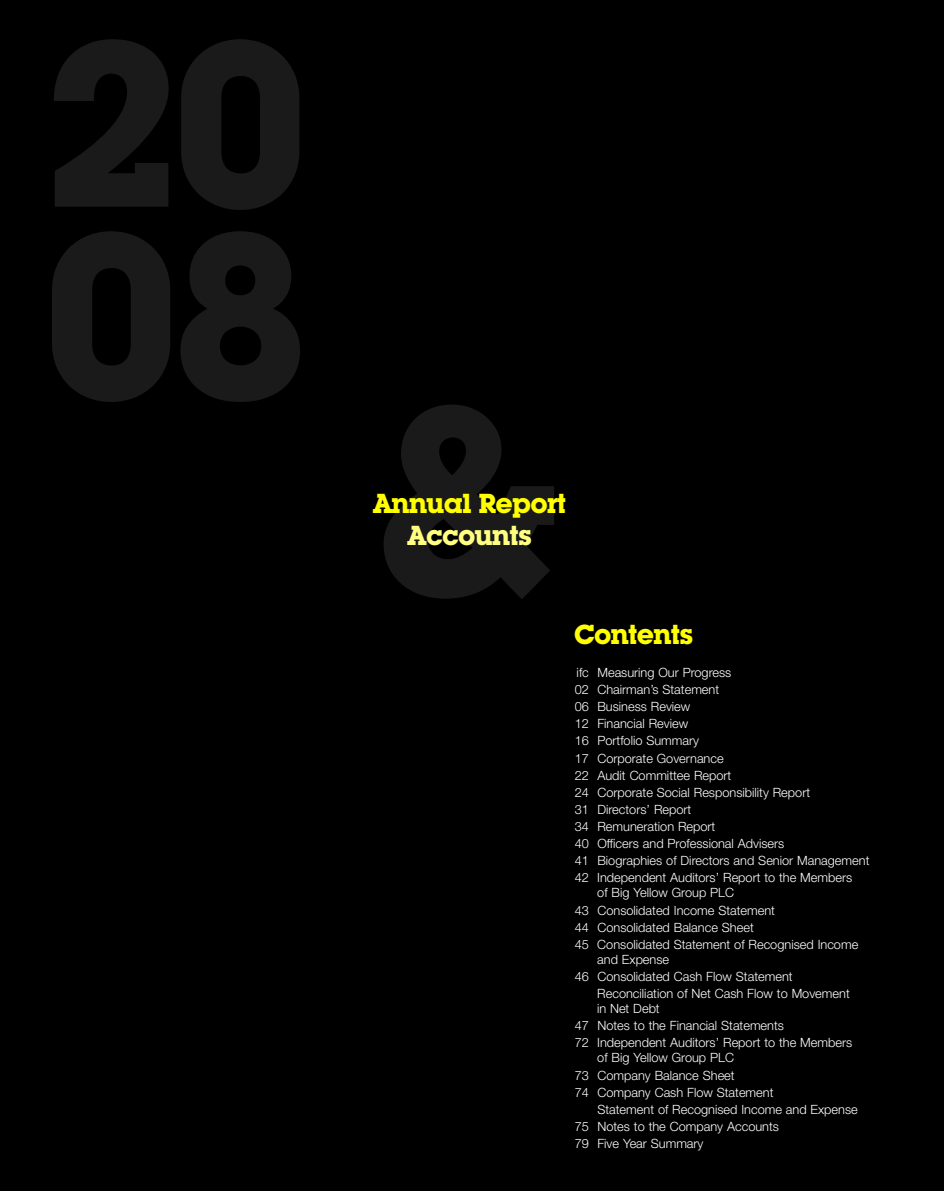
<style>
.page{position:relative;width:944px;height:1191px;background:#000}
.page>*{position:absolute;margin:0;border:0;box-sizing:border-box;transform-origin:0 0}
.t1{font:700 263.25px "Lubalin Graph IT Cby BT";color:#1a1a1a}
.t2{font:700 231px/192px "Lubalin Graph IT Cby BT";color:#1a1a1a}
.t3{font:700 27px "Lubalin Graph IT Cby BT";letter-spacing:-.035em;color:#ff0}
.t4{font:700 27px "Lubalin Graph IT Cby BT";letter-spacing:-.035em;color:#ffff80}
.t5{font:300 12.75px/17.1px "Helvetica Neue LT";color:#fff}
</style>
<div class="page">
<h2 class="t2" style="left:43px;top:49px;width:268px">20<br>08</h2>
<h1 class="t1" style="left:377px;top:408px;width:187px">&amp;</h1>
<h3 class="t3" style="left:373px;top:493px;width:195px">Annual Report</h3>
<h3 class="t4" style="left:408px;top:526px;width:126px">Accounts</h3>
<h3 class="t3" style="left:574px;top:625px;width:121px">Contents</h3>
<p class="t5" style="left:575px;top:665px;width:296px">ifc Measuring Our Progress<br>02 Chairman’s Statement<br>06 Business Review<br>12 Financial Review<br>16 Portfolio Summary<br>17 Corporate Governance<br>22 Audit Committee Report<br>24 Corporate Social Responsibility Report<br>31 Directors’ Report<br>34 Remuneration Report<br>40 Officers and Professional Advisers<br>41 Biographies of Directors and Senior Management<br>42 Independent Auditors’ Report to the Members</p>
<p class="t5" style="left:575px;top:885px;width:285px;text-indent:23px">of Big Yellow Group PLC<br>43 Consolidated Income Statement<br>44 Consolidated Balance Sheet<br>45 Consolidated Statement of Recognised Income</p>
<p class="t5" style="left:597px;top:952px;width:73px">and Expense</p>
<p class="t5" style="left:575px;top:969px;width:219px">46 Consolidated Cash Flow Statement</p>
<p class="t5" style="left:597px;top:986px;width:254px">Reconciliation of Net Cash Flow to Movement</p>
<p class="t5" style="left:575px;top:1001px;width:279px;text-indent:23px">in Net Debt<br>47 Notes to the Financial Statements<br>72 Independent Auditors’ Report to the Members</p>
<p class="t5" style="left:597px;top:1050px;width:138px">of Big Yellow Group PLC</p>
<p class="t5" style="left:575px;top:1067px;width:161px">73 Company Balance Sheet</p>
<p class="t5" style="left:575px;top:1084px;width:200px">74 Company Cash Flow Statement</p>
<p class="t5" style="left:597px;top:1101px;width:262px">Statement of Recognised Income and Expense</p>
<p class="t5" style="left:575px;top:1119px;width:206px">75 Notes to the Company Accounts</p>
<p class="t5" style="left:575px;top:1136px;width:130px">79 Five Year Summary</p>
</div>
